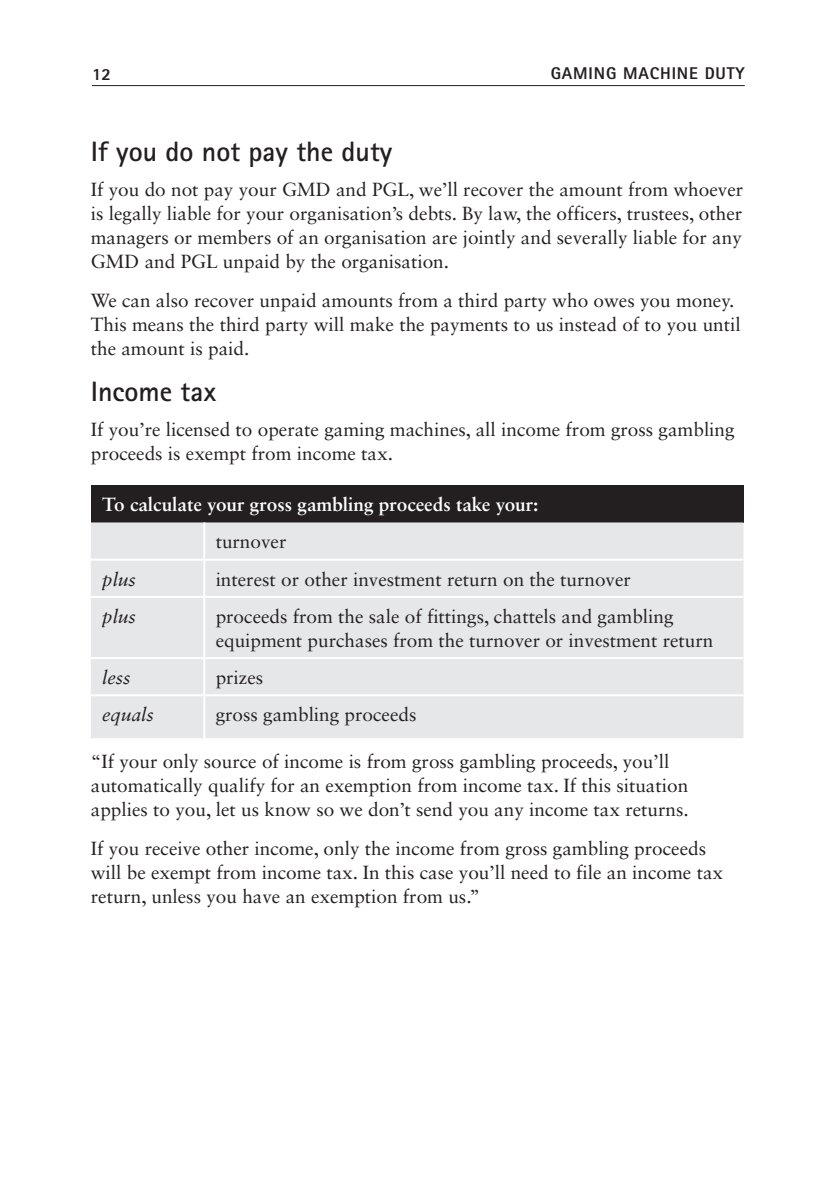
<style>
.page{position:relative;width:840px;height:1191px;background:#fff}
.page>*{position:absolute;margin:0;border:0;box-sizing:border-box;transform-origin:0 0}
.t1{font:700 28px "Rotis Sans Serif Std";color:#231f20}
.t2{font:19px/24px "Sabon LT Std";color:#231f20}
.t3{font:700 19px "Sabon LT Std";color:#fff}
.t4{font:italic 19px "Sabon LT Std";color:#231f20}
.t5{font:800 17px "Rotis Sans Serif Std";letter-spacing:.05em;color:#231f20}
</style>
<div class="page">
<div style="left:91px;top:485px;width:652px;height:37px;background:#231f20"></div>
<div style="left:91px;top:522px;width:652px;height:216px;background:#e6e7e9"></div>
<hr style="left:203px;top:522px;width:2px;height:36px;background:#fff">
<hr style="left:91px;top:558px;width:113px;height:2px;background:#fff">
<hr style="left:204px;top:558px;width:539px;height:2px;background:#fff">
<hr style="left:203px;top:560px;width:2px;height:36px;background:#fff">
<hr style="left:91px;top:596px;width:113px;height:2px;background:#fff">
<hr style="left:204px;top:596px;width:539px;height:2px;background:#fff">
<hr style="left:203px;top:598px;width:2px;height:59px;background:#fff">
<hr style="left:91px;top:657px;width:113px;height:2px;background:#fff">
<hr style="left:204px;top:657px;width:539px;height:2px;background:#fff">
<hr style="left:203px;top:659px;width:2px;height:35px;background:#fff">
<hr style="left:91px;top:694px;width:113px;height:2px;background:#fff">
<hr style="left:204px;top:694px;width:539px;height:2px;background:#fff">
<hr style="left:203px;top:696px;width:2px;height:42px;background:#fff">
<hr style="left:92px;top:85px;width:652px;height:1px;background:#231f20">
<p class="t5" style="left:92px;top:63px;width:20px">12</p>
<p class="t5" style="left:550px;top:63px;width:195px">GAMING MACHINE DUTY</p>
<h1 class="t1" style="left:91px;top:134px;width:303px">If you do not pay the duty</h1>
<p class="t2" style="left:91px;top:178px;width:653px;text-align:justify">If you do not pay your GMD and PGL, we’ll recover the amount from whoever is legally liable for your organisation’s debts. By law, the officers, trustees, other managers or members of an organisation are jointly and severally liable for any GMD and PGL unpaid by the organisation.</p>
<p class="t2" style="left:91px;top:288px;width:651px">We can also recover unpaid amounts from a third party who owes you money.<br>This means the third party will make the payments to us instead of to you until the amount is paid.</p>
<h1 class="t1" style="left:91px;top:374px;width:127px">Income tax</h1>
<p class="t2" style="left:91px;top:417px;width:645px">If you’re licensed to operate gaming machines, all income from gross gambling proceeds is exempt from income tax.</p>
<p class="t3" style="left:102px;top:493px;width:437px">To calculate your gross gambling proceeds take your:</p>
<p class="t2" style="left:215px;top:529px;width:72px">turnover</p>
<p class="t4" style="left:102px;top:568px;width:35px">plus</p>
<p class="t2" style="left:215px;top:567px;width:416px">interest or other investment return on the turnover</p>
<p class="t4" style="left:102px;top:605px;width:35px">plus</p>
<p class="t2" style="left:215px;top:604px;width:499px">proceeds from the sale of fittings, chattels and gambling equipment purchases from the turnover or investment return</p>
<p class="t4" style="left:102px;top:666px;width:30px">less</p>
<p class="t2" style="left:215px;top:665px;width:49px">prizes</p>
<p class="t4" style="left:102px;top:703px;width:53px">equals</p>
<p class="t2" style="left:215px;top:702px;width:202px">gross gambling proceeds</p>
<p class="t2" style="left:91px;top:749px;width:599px">“If your only source of income is from gross gambling proceeds, you’ll automatically qualify for an exemption from income tax. If this situation applies to you, let us know so we don’t send you any income tax returns.</p>
<p class="t2" style="left:91px;top:835px;width:633px">If you receive other income, only the income from gross gambling proceeds will be exempt from income tax. In this case you’ll need to file an income tax return, unless you have an exemption from us.”</p>
</div>
